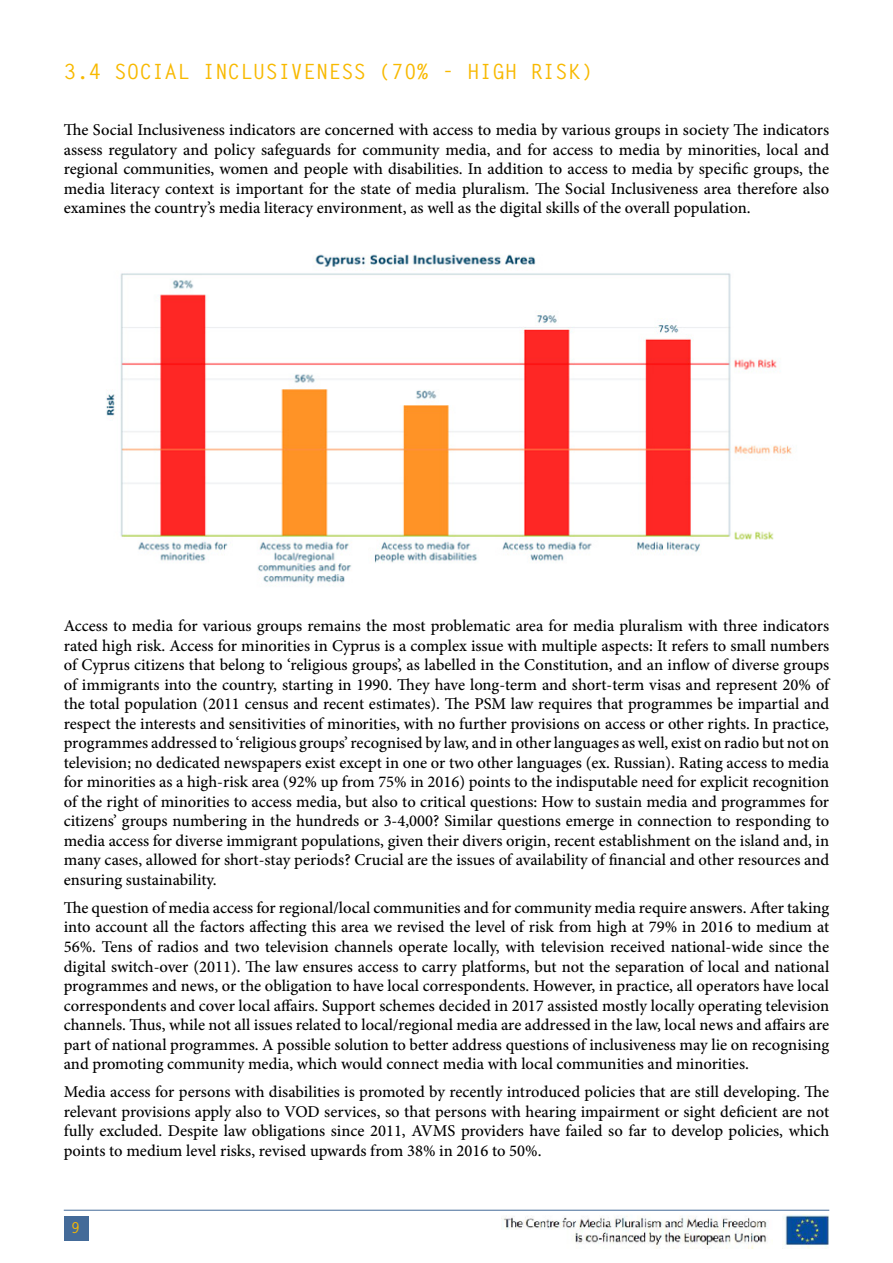
<style>
.page{position:relative;width:893px;height:1263px;background:#fff}
.page>*{position:absolute;margin:0;border:0;box-sizing:border-box;transform-origin:0 0}
.Body{font:700 21px "Letter Gothic Std";color:#f8b900}
.Body-2{font:500 16.5px/19.5px "Minion Pro";color:#000;text-align:justify}
.t1{font:700 15px "Letter Gothic Std";color:#f8b900}
</style>
<div class="page">
<hr style="left:64px;top:1210px;width:765px;height:1px;background:#446b99">
<div style="left:64px;top:1216px;width:24px;height:24px;background:#446b99"></div>
<img style="left:502px;top:1214px;width:327px;height:34px">
<img style="left:106px;top:254px;width:686px;height:331px">
<p class="Body" style="left:64px;top:59px;width:531px">3.4 SOCIAL INCLUSIVENESS (70% - HIGH RISK)</p>
<p class="Body-2" style="left:64px;top:120px;width:767px">The Social Inclusiveness indicators are concerned with access to media by various groups in society The indicators assess regulatory and policy safeguards for community media, and for access to media by minorities, local and regional communities, women and people with disabilities. In addition to access to media by specific groups, the media literacy context is important for the state of media pluralism. The Social Inclusiveness area therefore also examines the country’s media literacy environment, as well as the digital skills of the overall population.</p>
<p class="Body-2" style="left:64px;top:616px;width:767px">Access to media for various groups remains the most problematic area for media pluralism with three indicators rated high risk. Access for minorities in Cyprus is a complex issue with multiple aspects: It refers to small numbers of Cyprus citizens that belong to ‘religious groups’, as labelled in the Constitution, and an inflow of diverse groups of immigrants into the country, starting in 1990. They have long-term and short-term visas and represent 20% of the total population (2011 census and recent estimates). The PSM law requires that programmes be impartial and respect the interests and sensitivities of minorities, with no further provisions on access or other rights. In practice, programmes addressed to ‘religious groups’ recognised by law, and in other languages as well, exist on radio but not on television; no dedicated newspapers exist except in one or two other languages (ex. Russian). Rating access to media for minorities as a high-risk area (92% up from 75% in 2016) points to the indisputable need for explicit recognition of the right of minorities to access media, but also to critical questions: How to sustain media and programmes for citizens’ groups numbering in the hundreds or 3-4,000? Similar questions emerge in connection to responding to media access for diverse immigrant populations, given their divers origin, recent establishment on the island and, in many cases, allowed for short-stay periods? Crucial are the issues of availability of financial and other resources and ensuring sustainability.</p>
<p class="Body-2" style="left:64px;top:898px;width:767px">The question of media access for regional/local communities and for community media require answers. After taking into account all the factors affecting this area we revised the level of risk from high at 79% in 2016 to medium at 56%. Tens of radios and two television channels operate locally, with television received national-wide since the digital switch-over (2011). The law ensures access to carry platforms, but not the separation of local and national programmes and news, or the obligation to have local correspondents. However, in practice, all operators have local correspondents and cover local affairs. Support schemes decided in 2017 assisted mostly locally operating television channels. Thus, while not all issues related to local/regional media are addressed in the law, local news and affairs are part of national programmes. A possible solution to better address questions of inclusiveness may lie on recognising and promoting community media, which would connect media with local communities and minorities.</p>
<p class="Body-2" style="left:64px;top:1082px;width:767px">Media access for persons with disabilities is promoted by recently introduced policies that are still developing. The relevant provisions apply also to VOD services, so that persons with hearing impairment or sight deficient are not fully excluded. Despite law obligations since 2011, AVMS providers have failed so far to develop policies, which points to medium level risks, revised upwards from 38% in 2016 to 50%.</p>
<p class="t1" style="left:71px;top:1219px;width:10px">9</p>
</div>
